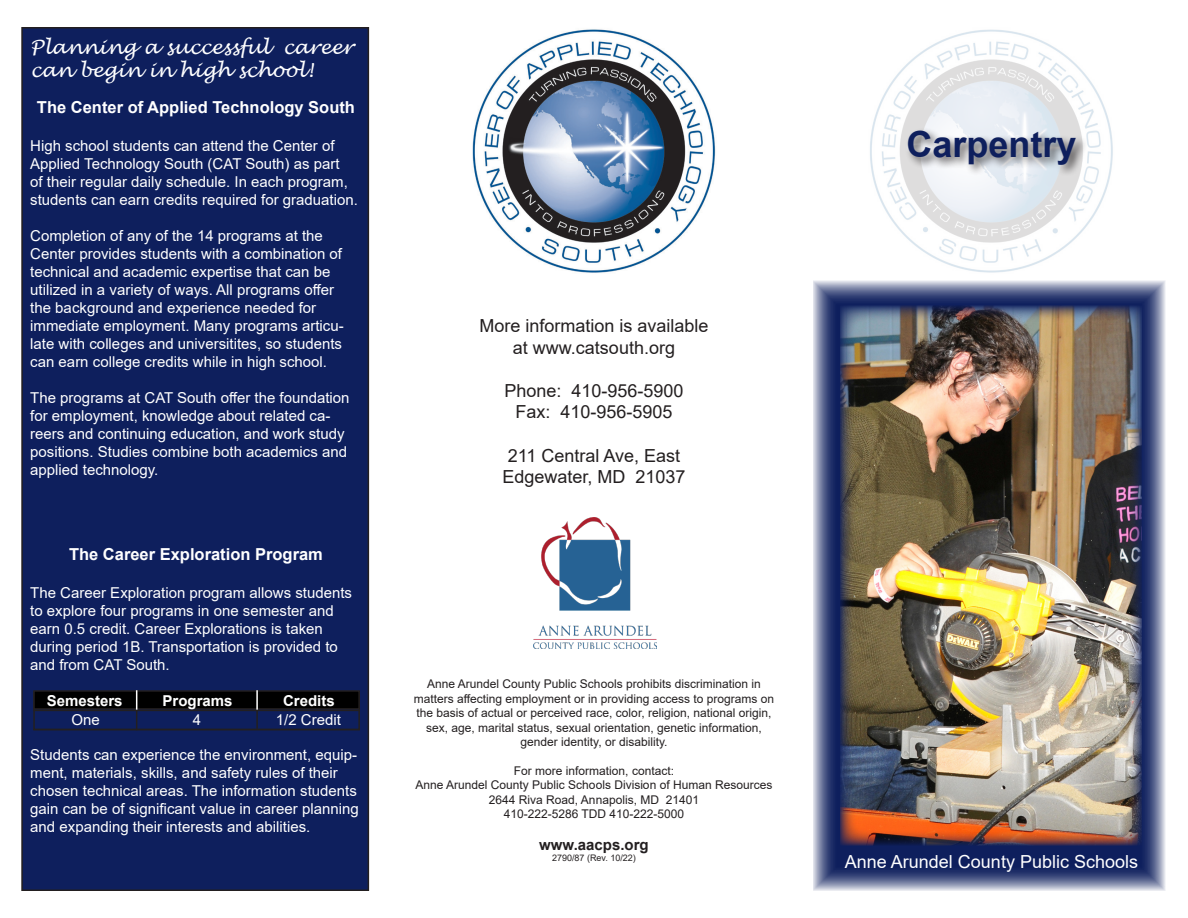
<style>
.page{position:relative;width:1188px;height:918px;background:#fff}
.page>*{position:absolute;margin:0;border:0;box-sizing:border-box;transform-origin:0 0}
.t1{font:700 36px "Arial";color:#0e1f5d}
.t2{font:italic 19.5px/23.4px "Lucida Handwriting";color:#fff}
.t3{font:18px "Arial";color:#231f20}
.t4{font:18px "Arial";color:#fff}
.t5{font:700 16.5px "Arial";color:#fff}
.t6{font:15px/18px "Arial";color:#fff}
.t7{font:700 15px "Arial";color:#fff}
.t8{font:700 15px "Arial";color:#231f20}
.t9{font:12px/14.4px "Arial";color:#231f20;text-align:center}
.t10{font:9px "Arial";color:#231f20}
</style>
<div class="page">
<img style="left:865px;top:29px;width:253px;height:252px">
<div style="left:905px;top:127px;width:183px;height:50px;background:#231f20;opacity:.75"></div>
<svg style="left:813px;top:281px;width:353px;height:610px;background:#55618c"></svg>
<img style="left:840px;top:306px;width:302px;height:539px">
<img style="left:472px;top:29px;width:244px;height:244px">
<img style="left:533px;top:518px;width:124px;height:131px">
<div style="left:22px;top:28px;width:346px;height:862px;background:#0e1f5d"></div>
<div style="left:21px;top:27px;width:348px;height:864px;border:2px solid #231f20"></div>
<div style="left:33px;top:691px;width:327px;height:39px;border:2px solid #231f20"></div>
<hr style="left:136px;top:690px;width:1px;height:40px;background:#231f20">
<hr style="left:256px;top:690px;width:2px;height:39px;background:#231f20">
<hr style="left:33px;top:710px;width:327px;height:1px;background:#231f20">
<hr style="left:33px;top:729px;width:327px;height:1px;background:#231f20">
<div style="left:34px;top:691px;width:325px;height:18px;background:#000"></div>
<div style="left:33px;top:690px;width:327px;height:20px;border:2px solid #231f20"></div>
<svg style="left:136px;top:690px;width:1px;height:20px"></svg>
<hr style="left:256px;top:690px;width:2px;height:20px;background:#fff">
<p class="t2" style="left:30px;top:36px;width:324px">Planning a successful career can begin in high school!</p>
<p class="t5" style="left:37px;top:96px;width:320px">The Center of Applied Technology South</p>
<p class="t6" style="left:30px;top:137px;width:306px">High school students can attend the Center of</p>
<p class="t6" style="left:30px;top:155px;width:311px">Applied Technology South (CAT South) as part</p>
<p class="t6" style="left:30px;top:173px;width:319px">of their regular daily schedule. In each program,</p>
<p class="t6" style="left:30px;top:191px;width:329px">students can earn credits required for graduation.</p>
<p class="t6" style="left:30px;top:227px;width:294px">Completion of any of the 14 programs at the</p>
<p class="t6" style="left:30px;top:245px;width:313px">Center provides students with a combination of technical and academic expertise that can be</p>
<p class="t6" style="left:30px;top:281px;width:305px">utilized in a variety of ways. All programs offer</p>
<p class="t6" style="left:30px;top:299px;width:288px">the background and experience needed for</p>
<p class="t6" style="left:30px;top:317px;width:315px;text-align:justify">immediate employment. Many programs articu&shy;late with colleges and universitites, so students can earn college credits while in high school.</p>
<p class="t6" style="left:30px;top:389px;width:321px">The programs at CAT South offer the foundation for employment, knowledge about related ca&shy;reers and continuing education, and work study positions. Studies combine both academics and applied technology.</p>
<p class="t5" style="left:69px;top:543px;width:255px">The Career Exploration Program</p>
<p class="t6" style="left:30px;top:584px;width:323px">The Career Exploration program allows students</p>
<p class="t6" style="left:30px;top:602px;width:305px">to explore four programs in one semester and</p>
<p class="t6" style="left:30px;top:620px;width:309px">earn 0.5 credit. Career Explorations is taken during period 1B. Transportation is provided to and from CAT South.</p>
<p class="t7" style="left:47px;top:690px;width:77px">Semesters</p>
<p class="t7" style="left:163px;top:690px;width:72px">Programs</p>
<p class="t7" style="left:283px;top:690px;width:53px">Credits</p>
<p class="t6" style="left:193px;top:711px;width:10px">4</p>
<p class="t6" style="left:276px;top:711px;width:67px">1/2 Credit</p>
<p class="t7" style="left:76px;top:690px;width:72px">Prog ams</p>
<p class="t7" style="left:196px;top:690px;width:53px">Credits</p>
<p class="t6" style="left:72px;top:711px;width:44px">One 4</p>
<p class="t6" style="left:30px;top:746px;width:330px">Students can experience the environment, equip&shy;ment, materials, skills, and safety rules of their chosen technical areas. The information students gain can be of significant value in career planning and expanding their interests and abilities.</p>
<p class="t3" style="left:479px;top:313px;width:231px">More information is available</p>
<p class="t3" style="left:513px;top:335px;width:164px">at www.catsouth.org</p>
<p class="t3" style="left:504px;top:378px;width:181px">Phone: 410-956-5900</p>
<p class="t3" style="left:515px;top:400px;width:159px">Fax: 410-956-5905</p>
<p class="t3" style="left:508px;top:443px;width:174px">211 Central Ave, East</p>
<p class="t3" style="left:502px;top:464px;width:185px">Edgewater, MD 21037</p>
<p class="t9" style="left:427px;top:677px;width:335px">Anne Arundel County Public Schools prohibits discrimination in</p>
<p class="t9" style="left:414px;top:691px;width:362px">matters affecting employment or in providing access to programs on the basis of actual or perceived race, color, religion, national origin, sex, age, marital status, sexual orientation, genetic information, gender identity, or disability.</p>
<p class="t9" style="left:514px;top:763px;width:162px">For more information, contact:</p>
<p class="t9" style="left:416px;top:778px;width:358px">Anne Arundel County Public Schools Division of Human Resources</p>
<p class="t9" style="left:489px;top:792px;width:212px">2644 Riva Road, Annapolis, MD 21401</p>
<p class="t9" style="left:504px;top:807px;width:182px">410-222-5286 TDD 410-222-5000</p>
<p class="t8" style="left:539px;top:835px;width:111px">www.aacps.org</p>
<p class="t10" style="left:552px;top:852px;width:85px">2790/87 (Rev. 10/22)</p>
<p class="t1" style="left:906px;top:119px;width:172px">Carpentry</p>
<p class="t4" style="left:845px;top:849px;width:295px">Anne Arundel County Public Schools</p>
</div>
